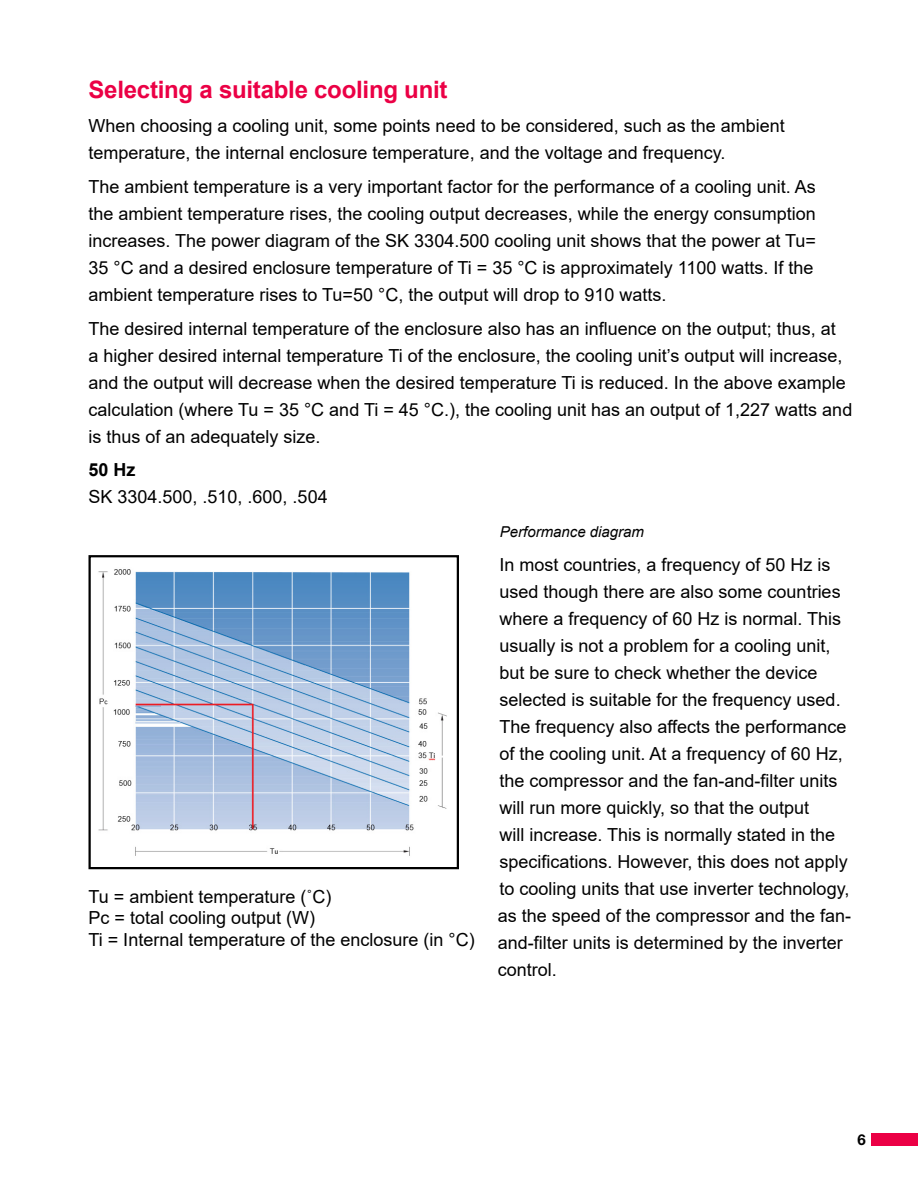
<style>
.page{position:relative;width:918px;height:1188px;background:#fff}
.page>*{position:absolute;margin:0;border:0;box-sizing:border-box;transform-origin:0 0}
.t1{font:700 24px "Arial";letter-spacing:-.01em;color:#eb0045}
.t2{font:18px/27px "Arial";color:#000}
.t3{font:700 18px "Arial";color:#000}
.t4{font:italic 15px "Arial";color:#000}
.t5{font:700 15px "Neue Helvetica For Rittal";color:#000}
</style>
<div class="page">
<div style="left:871px;top:1133px;width:47px;height:13px;background:#eb0045"></div>
<img style="left:98px;top:569px;width:349px;height:287px">
<div style="left:88px;top:555px;width:371px;height:314px;border:2px solid #000"></div>
<h1 class="t1" style="left:88px;top:73px;width:361px">Selecting a suitable cooling unit</h1>
<p class="t2" style="left:88px;top:112px;width:698px">When choosing a cooling unit, some points need to be considered, such as the ambient temperature, the internal enclosure temperature, and the voltage and frequency.</p>
<p class="t2" style="left:88px;top:173px;width:729px">The ambient temperature is a very important factor for the performance of a cooling unit. As the ambient temperature rises, the cooling output decreases, while the energy consumption increases. The power diagram of the SK 3304.500 cooling unit shows that the power at Tu= 35 °C and a desired enclosure temperature of Ti = 35 °C is approximately 1100 watts. If the ambient temperature rises to Tu=50 °C, the output will drop to 910 watts.</p>
<p class="t2" style="left:88px;top:315px;width:765px">The desired internal temperature of the enclosure also has an influence on the output; thus, at<br>a higher desired internal temperature Ti of the enclosure, the cooling unit’s output will increase, and the output will decrease when the desired temperature Ti is reduced. In the above example calculation (where Tu = 35 °C and Ti = 45 °C.), the cooling unit has an output of 1,227 watts and is thus of an adequately size.</p>
<p class="t3" style="left:88px;top:457px;width:49px">50 Hz</p>
<p class="t2" style="left:88px;top:484px;width:241px">SK 3304.500, .510, .600, .504</p>
<p class="t4" style="left:500px;top:522px;width:146px">Performance diagram</p>
<p class="t2" style="left:498px;top:551px;width:355px">In most countries, a frequency of 50 Hz is used though there are also some countries where a frequency of 60 Hz is normal. This usually is not a problem for a cooling unit, but be sure to check whether the device selected is suitable for the frequency used.<br>The frequency also affects the performance of the cooling unit. At a frequency of 60 Hz, the compressor and the fan-and-filter units will run more quickly, so that the output<br>will increase. This is normally stated in the specifications. However, this does not apply to cooling units that use inverter technology, as the speed of the compressor and the fan&shy;and-filter units is determined by the inverter control.</p>
<p class="t2" style="left:88px;top:885px;width:388px;line-height:21.6px">Tu = ambient temperature (˚C)<br>Pc = total cooling output (W)<br>Ti = Internal temperature of the enclosure (in °C)</p>
<p class="t5" style="left:858px;top:1131px;width:10px">6</p>
</div>
